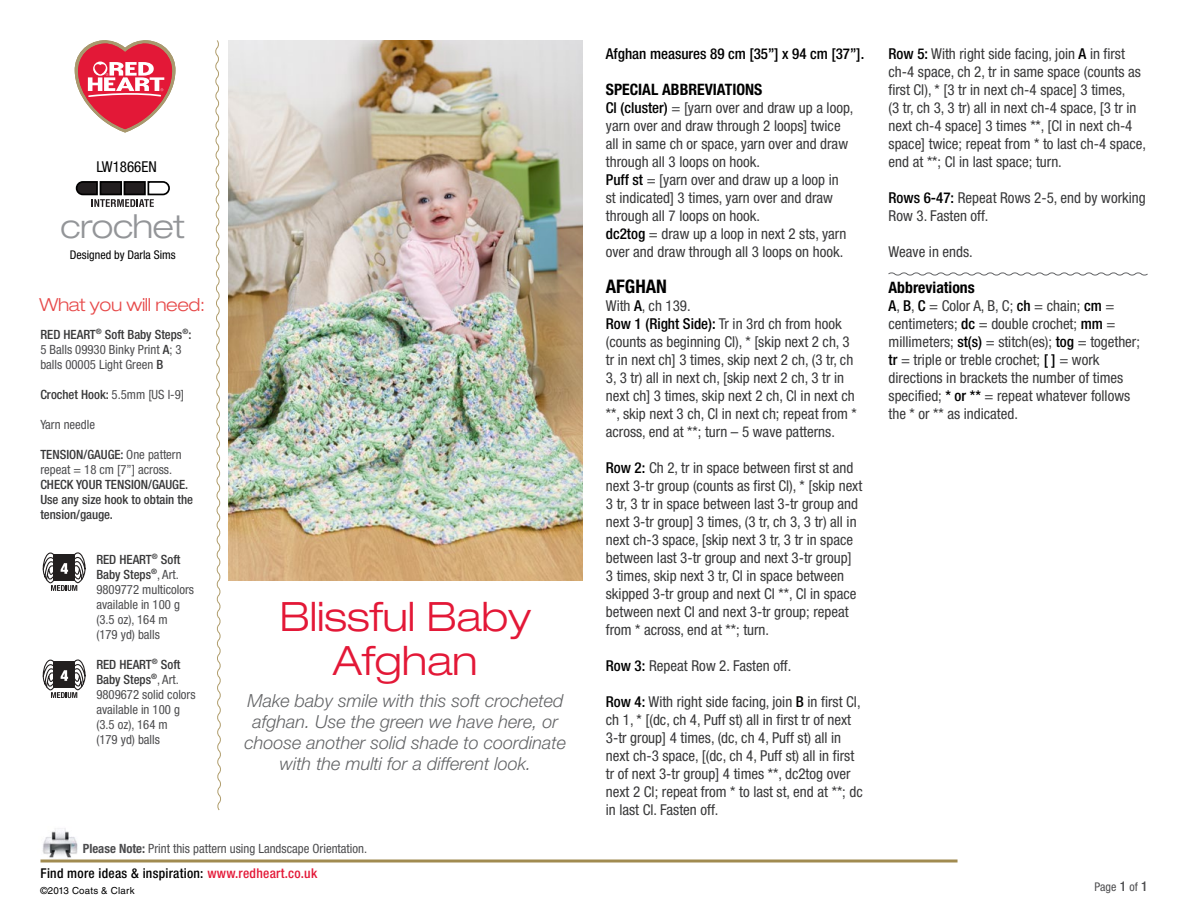
<style>
.page{position:relative;width:1188px;height:918px;background:#fff}
.page>*{position:absolute;margin:0;border:0;box-sizing:border-box;transform-origin:0 0}
.t1{font:300 expanded 40.5px/43.5px "Helvetica Neue LT Std";color:#e31837;text-align:center}
.t2{font:300 expanded 33px "Helvetica Neue LT Std";letter-spacing:-.02em;color:#939598}
.t3{font:700 condensed 18.75px "Helvetica Neue LT Std";color:#000}
.t4{font:italic 300 18px/21px "Helvetica Neue LT Std";color:#636466;text-align:center}
.t5{font:300 expanded 18px "Helvetica Neue LT Std";letter-spacing:-.02em;color:#e74b4b}
.t6{font:700 condensed 15.75px "Helvetica Neue LT Std";color:#000}
.t7{font:condensed 15px/18px "Helvetica Neue LT Std";color:#383839}
.t8{font:500 condensed 15px "Helvetica Neue LT Std";color:#000}
.t9{font:condensed 15px "Helvetica Neue LT Std";color:#000}
.t10{font:500 condensed 13.5px "Helvetica Neue LT Std";letter-spacing:.02em;color:#000}
.t11{font:condensed 12.75px/15px "Helvetica Neue LT Std";color:#4d4d4f}
.t12{font:500 condensed 12.75px/15px "Helvetica Neue LT Std";color:#383839}
.t13{font:condensed 12px "Helvetica Neue LT Std";color:#000}
.t14{font:condensed 12px "Helvetica Neue LT Std";color:#4d4d4f}
.t15{font:9.75px "Helvetica LT Std";letter-spacing:.02em;color:#000}
.s1{font-weight:500;color:#383839}
.s2{font-weight:400;color:#4d4d4f}
.s3{font-weight:500;color:#000}
.s4{font-weight:700}
.s5{font-weight:500;font-size:13.5px}
.s6{color:#e31837}
</style>
<div class="page">
<hr style="left:40px;top:860px;width:918px;height:2px;background:#a18b50">
<img style="left:42px;top:828px;width:36px;height:30px">
<svg style="left:75px;top:40px;width:100px;height:92px"></svg>
<svg style="left:888px;top:272px;width:260px;height:4px"></svg>
<svg style="left:76px;top:181px;width:94px;height:26px"></svg>
<svg style="left:215px;top:40px;width:6px;height:771px"></svg>
<img style="left:229px;top:40px;width:353px;height:540px">
<svg style="left:42px;top:552px;width:44px;height:39px"></svg>
<svg style="left:42px;top:659px;width:44px;height:39px"></svg>
<p class="t9" style="left:96px;top:158px;width:62px">LW1866EN</p>
<h2 class="t2" style="left:61px;top:207px;width:126px">crochet</h2>
<p class="t13" style="left:70px;top:248px;width:107px">Designed by Darla Sims</p>
<p class="t5" style="left:40px;top:294px;width:167px">What you will need:</p>
<p class="t11" style="left:40px;top:327px;width:153px"><span class="s1">RED HEART</span><sup>®</sup> <span class="s1">Soft Baby Steps</span><sup>®</sup><span class="s1">:<br></span>5 Balls 09930 Binky Print <span class="s1">A</span>; 3 balls 00005 Light Green <span class="s1">B</span></p>
<p class="t12" style="left:40px;top:386px;width:145px">Crochet Hook: <span class="s2">5.5mm [US I-9]</span></p>
<p class="t11" style="left:40px;top:417px;width:56px">Yarn needle</p>
<p class="t11" style="left:40px;top:447px;width:143px"><span class="s1">TENSION/GAUGE:</span> One pattern repeat = 18 cm [7”] across.</p>
<p class="t12" style="left:40px;top:476px;width:154px">CHECK YOUR TENSION/GAUGE.<br>Use any size hook to obtain the tension/gauge.</p>
<p class="t11" style="left:96px;top:552px;width:99px"><span class="s1">RED HEART</span><sup>®</sup> <span class="s1">Soft<br>Baby Steps</span><sup>®</sup>, Art.<br>9809772 multicolors available in 100 g (3.5 oz), 164 m<br>(179 yd) balls</p>
<p class="t11" style="left:96px;top:657px;width:101px"><span class="s1">RED HEART</span><sup>®</sup> <span class="s1">Soft<br>Baby Steps</span><sup>®</sup>, Art.<br>9809672 solid colors available in 100 g (3.5 oz), 164 m<br>(179 yd) balls</p>
<h1 class="t1" style="left:280px;top:594px;width:253px">Blissful Baby<br>Afghan</h1>
<p class="t4" style="left:244px;top:690px;width:323px">Make baby smile with this soft crocheted afghan. Use the green we have here, or choose another solid shade to coordinate with the multi for a different look.</p>
<p class="t8" style="left:606px;top:44px;width:260px">Afghan measures 89 cm [35”] x 94 cm [37”].</p>
<p class="t6" style="left:606px;top:79px;width:158px">SPECIAL ABBREVIATIONS</p>
<p class="t7" style="left:606px;top:98px;width:249px"><span class="s3">Cl (cluster)</span> = [yarn over and draw up a loop, yarn over and draw through 2 loops] twice all in same ch or space, yarn over and draw through all 3 loops on hook.<br><span class="s3">Puff st</span> = [yarn over and draw up a loop in<br>st indicated] 3 times, yarn over and draw through all 7 loops on hook.<br><span class="s3">dc2tog</span> = draw up a loop in next 2 sts, yarn over and draw through all 3 loops on hook.</p>
<p class="t3" style="left:606px;top:274px;width:63px">AFGHAN</p>
<p class="t7" style="left:606px;top:296px;width:252px">With <span class="s3">A</span>, ch 139.<br><span class="s3">Row 1 (Right Side):</span> Tr in 3rd ch from hook (counts as beginning Cl), * [skip next 2 ch, 3 tr in next ch] 3 times, skip next 2 ch, (3 tr, ch 3, 3 tr) all in next ch, [skip next 2 ch, 3 tr in next ch] 3 times, skip next 2 ch, Cl in next ch **, skip next 3 ch, Cl in next ch; repeat from * across, end at **; turn – 5 wave patterns.</p>
<p class="t7" style="left:606px;top:458px;width:258px"><span class="s3">Row 2:</span> Ch 2, tr in space between first st and next 3-tr group (counts as first Cl), * [skip next 3 tr, 3 tr in space between last 3-tr group and next 3-tr group] 3 times, (3 tr, ch 3, 3 tr) all in next ch-3 space, [skip next 3 tr, 3 tr in space between last 3-tr group and next 3-tr group] 3 times, skip next 3 tr, Cl in space between skipped 3-tr group and next Cl **, Cl in space between next Cl and next 3-tr group; repeat from * across, end at **; turn.</p>
<p class="t7" style="left:606px;top:656px;width:187px"><span class="s3">Row 3:</span> Repeat Row 2. Fasten off.</p>
<p class="t7" style="left:606px;top:692px;width:258px"><span class="s3">Row 4:</span> With right side facing, join <span class="s3">B</span> in first Cl, ch 1, * [(dc, ch 4, Puff st) all in first tr of next 3-tr group] 4 times, (dc, ch 4, Puff st) all in next ch-3 space, [(dc, ch 4, Puff st) all in first tr of next 3-tr group] 4 times **, dc2tog over next 2 Cl; repeat from * to last st, end at **; dc in last Cl. Fasten off.</p>
<p class="t7" style="left:889px;top:44px;width:259px"><span class="s3">Row 5:</span> With right side facing, join <span class="s3">A</span> in first ch-4 space, ch 2, tr in same space (counts as first Cl), * [3 tr in next ch-4 space] 3 times,<br>(3 tr, ch 3, 3 tr) all in next ch-4 space, [3 tr in next ch-4 space] 3 times **, [Cl in next ch-4 space] twice; repeat from * to last ch-4 space, end at **; Cl in last space; turn.</p>
<p class="t7" style="left:889px;top:188px;width:259px"><span class="s3">Rows 6-47:</span> Repeat Rows 2-5, end by working<br>Row 3. Fasten off.</p>
<p class="t7" style="left:889px;top:242px;width:86px">Weave in ends.</p>
<p class="t6" style="left:889px;top:277px;width:88px">Abbreviations</p>
<p class="t7" style="left:889px;top:296px;width:253px"><span class="s3">A</span>, <span class="s3">B</span>, <span class="s3">C</span> = Color A, B, C; <span class="s3">ch</span> = chain; <span class="s3">cm</span> = centimeters; <span class="s3">dc</span> = double crochet; <span class="s3">mm</span> = millimeters; <span class="s3">st(s)</span> = stitch(es); <span class="s3">tog</span> = together; <span class="s3">tr</span> = triple or treble crochet; <span class="s3">[ ]</span> = work directions in brackets the number of times specified; <span class="s3">* or **</span> = repeat whatever follows the * or ** as indicated.</p>
<p class="t11" style="left:83px;top:841px;width:286px"><span class="s4">Please Note:</span> Print this pattern using Landscape Orientation.</p>
<p class="t15" style="left:40px;top:885px;width:96px">©2013 Coats &amp; Clark</p>
<p class="t14" style="left:1095px;top:880px;width:55px">Page <span class="s5">1</span> of <span class="s5">1</span></p>
<p class="t10" style="left:40px;top:865px;width:278px">Find more ideas &amp; inspiration: <span class="s6">www.redheart.co.uk</span></p>
</div>
